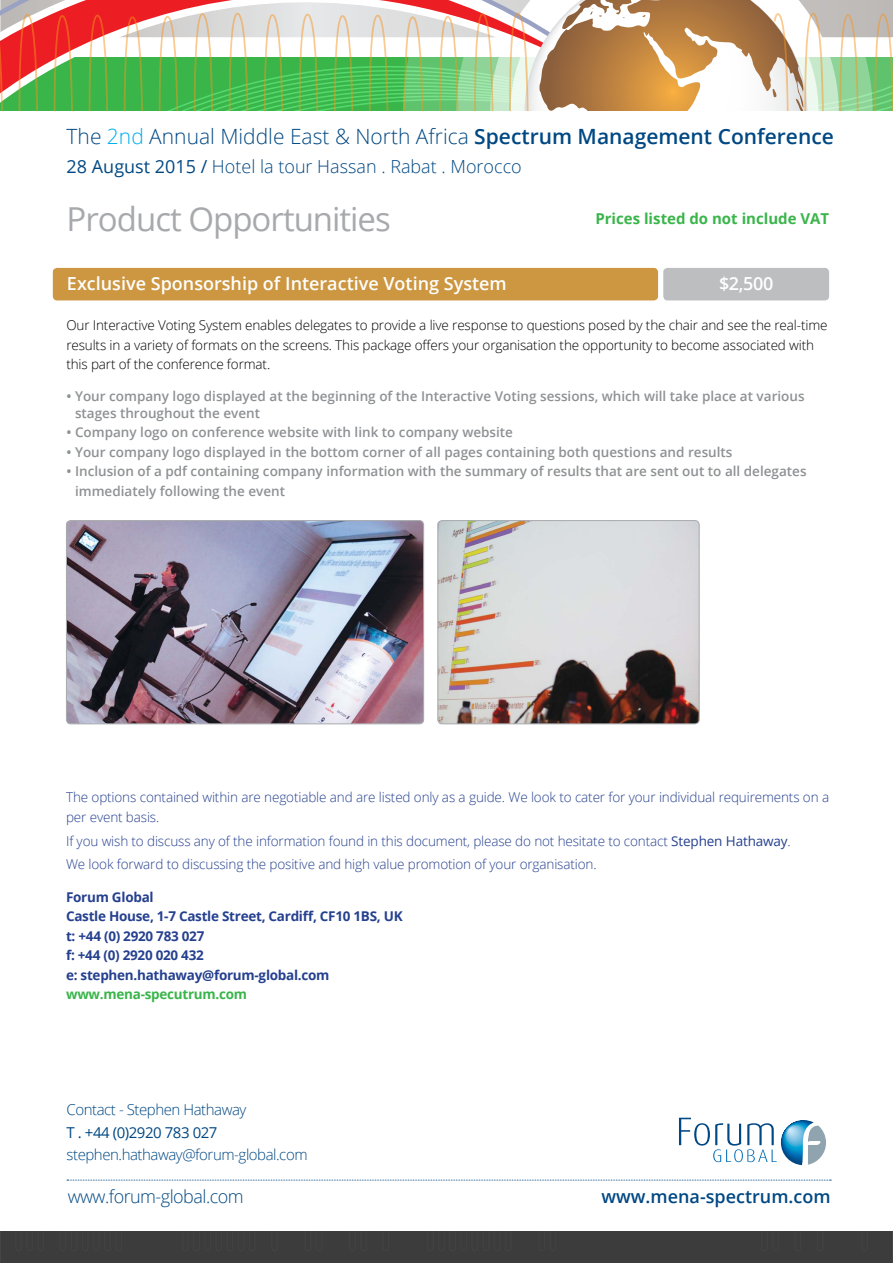
<style>
.page{position:relative;width:893px;height:1263px;background:#fff}
.page>*{position:absolute;margin:0;border:0;box-sizing:border-box;transform-origin:0 0}
.t1{font:33px "Open Sans";letter-spacing:-.03em;color:#a7a9ac}
.t2{font:300 21px "Open Sans";color:#004883}
.t3{font:600 18px "Open Sans";color:#fff}
.t4{font:300 18px "Open Sans";color:#004883}
.t5{font:600 18px "Open Sans";color:#004883}
.t6{font:300 18px "Open Sans";letter-spacing:-.03em;color:#004883}
.t7{font:300 15px "Open Sans";letter-spacing:-.03em;color:#004883}
.t8{font:700 15px "Open Sans";color:#39b54a}
.t9{font:15px "Open Sans";letter-spacing:-.03em;color:#004883}
.t10{font:600 13.5px/16.5px "Open Sans";color:#8e9193}
.t11{font:300 13.5px/19.5px "Open Sans";letter-spacing:-.01em;color:#25408f}
.t12{font:300 13.5px/19.5px "Open Sans";letter-spacing:-.01em;color:#000}
.t13{font:700 13.5px/19.5px "Open Sans";letter-spacing:-.02em;color:#25408f}
.t14{font:700 13.5px "Open Sans";letter-spacing:-.02em;color:#39b54a}
.s1{color:#00aeef}
.s2{font-weight:600}
.s3{font-weight:400}
</style>
<div class="page">
<svg style="left:679px;top:1118px;width:147px;height:48px"></svg>
<svg style="left:67px;top:1180px;width:764px;height:1px"></svg>
<div style="left:0;top:1232px;width:893px;height:31px;background:#3c3c3d"></div>
<svg style="left:0;top:0;width:893px;height:111px"></svg>
<img style="left:66px;top:522px;width:358px;height:202px">
<div style="left:66px;top:520px;width:358px;height:204px;border:1px solid #a7a9ac;border-radius:4px"></div>
<img style="left:439px;top:522px;width:259px;height:200px">
<div style="left:437px;top:520px;width:263px;height:204px;border:1px solid #a7a9ac;border-radius:4px"></div>
<div style="left:53px;top:268px;width:605px;height:32px;background:#cd9741;border-radius:4px"></div>
<div style="left:663px;top:268px;width:166px;height:32px;background:#bcbec0;border-radius:4px"></div>
<h2 class="t2" style="left:67px;top:122px;width:769px">The <span class="s1">2nd</span> Annual Middle East &amp; North Africa <span class="s2">Spectrum Management Conference</span></h2>
<h3 class="t4" style="left:67px;top:155px;width:457px"><span class="s3">28 August 2015 /</span> Hotel la tour Hassan . Rabat . Morocco</h3>
<h1 class="t1" style="left:67px;top:197px;width:326px">Product Opportunities</h1>
<p class="t8" style="left:595px;top:208px;width:235px">Prices listed do not include VAT</p>
<h3 class="t3" style="left:67px;top:271px;width:441px">Exclusive Sponsorship of Interactive Voting System</h3>
<h3 class="t3" style="left:719px;top:271px;width:56px">$2,500</h3>
<p class="t12" style="left:66px;top:315px;width:763px">Our Interactive Voting System enables delegates to provide a live response to questions posed by the chair and see the real-time results in a variety of formats on the screens. This package offers your organisation the opportunity to become associated with this part of the conference format.</p>
<p class="t10" style="left:75px;top:388px;width:731px;text-indent:-9px">• Your company logo displayed at the beginning of the Interactive Voting sessions, which will take place at various stages throughout the event</p>
<p class="t10" style="left:66px;top:424px;width:448px">• Company logo on conference website with link to company website</p>
<p class="t10" style="left:66px;top:443px;width:668px">• Your company logo displayed in the bottom corner of all pages containing both questions and results</p>
<p class="t10" style="left:75px;top:461px;width:733px;line-height:19.5px;text-indent:-9px">• Inclusion of a pdf containing company information with the summary of results that are sent out to all delegates immediately following the event</p>
<p class="t11" style="left:66px;top:787px;width:765px">The options contained within are negotiable and are listed only as a guide. We look to cater for your individual requirements on a per event basis.</p>
<p class="t11" style="left:66px;top:828px;width:726px;line-height:23.7px">If you wish to discuss any of the information found in this document, please do not hesitate to contact <span class="s3">Stephen Hathaway</span>.<br>We look forward to discussing the positive and high value promotion of your organisation.</p>
<p class="t13" style="left:66px;top:887px;width:338px">Forum Global<br>Castle House, 1-7 Castle Street, Cardiff, CF10 1BS, UK t: +44 (0) 2920 783 027<br>f: +44 (0) 2920 020 432<br>e: stephen.hathaway@forum-global.com</p>
<p class="t14" style="left:66px;top:985px;width:183px">www.mena-specutrum.com</p>
<p class="t7" style="left:67px;top:1099px;width:181px">Contact - Stephen Hathaway</p>
<p class="t9" style="left:67px;top:1122px;width:152px">T . +44 (0)2920 783 027</p>
<p class="t7" style="left:67px;top:1144px;width:242px">stephen.hathaway@forum-global.com</p>
<h3 class="t6" style="left:68px;top:1184px;width:177px">www.forum-global.com</h3>
<h3 class="t5" style="left:601px;top:1184px;width:231px">www.mena-spectrum.com</h3>
</div>
